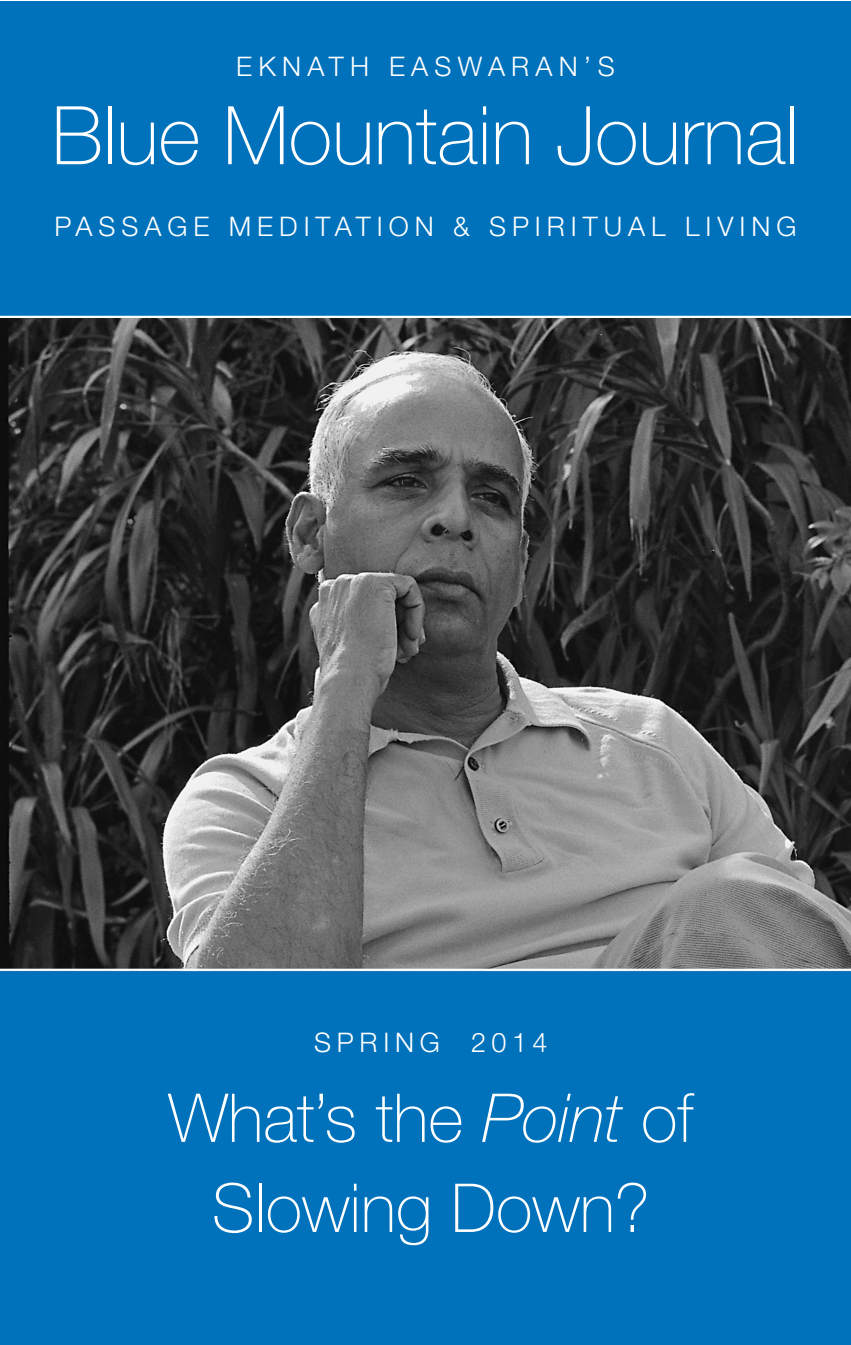
<style>
.page{position:relative;width:851px;height:1345px;background:#fff}
.page>*{position:absolute;margin:0;border:0;box-sizing:border-box;transform-origin:0 0}
.t1{font:100 81px "Helvetica Neue LT Std";color:#fff}
.t2{font:100 67.5px/90px "Helvetica Neue LT Std";color:#fff;text-align:center}
.t3{font:300 27px "Helvetica Neue LT Std";letter-spacing:.22em;color:#fff}
.s1{font-style:italic}
</style>
<div class="page">
<div style="left:0;top:1px;width:850px;height:1344px;background:#0072bc"></div>
<img style="left:0;top:318px;width:850px;height:650px">
<hr style="left:0;top:316px;width:850px;height:2px;background:#fff">
<hr style="left:0;top:968px;width:850px;height:3px;background:#fff">
<p class="t3" style="left:236px;top:50px;width:380px">EKNATH EASWARAN’S</p>
<h1 class="t1" style="left:52px;top:89px;width:749px">Blue Mountain Journal</h1>
<p class="t3" style="left:55px;top:210px;width:743px">PASSAGE MEDITATION &amp; SPIRITUAL LIVING</p>
<p class="t3" style="left:314px;top:1025px;width:235px">SPRING 2014</p>
<h2 class="t2" style="left:168px;top:1073px;width:527px">What’s the <span class="s1">Point</span> of<br>Slowing Down?</h2>
</div>
